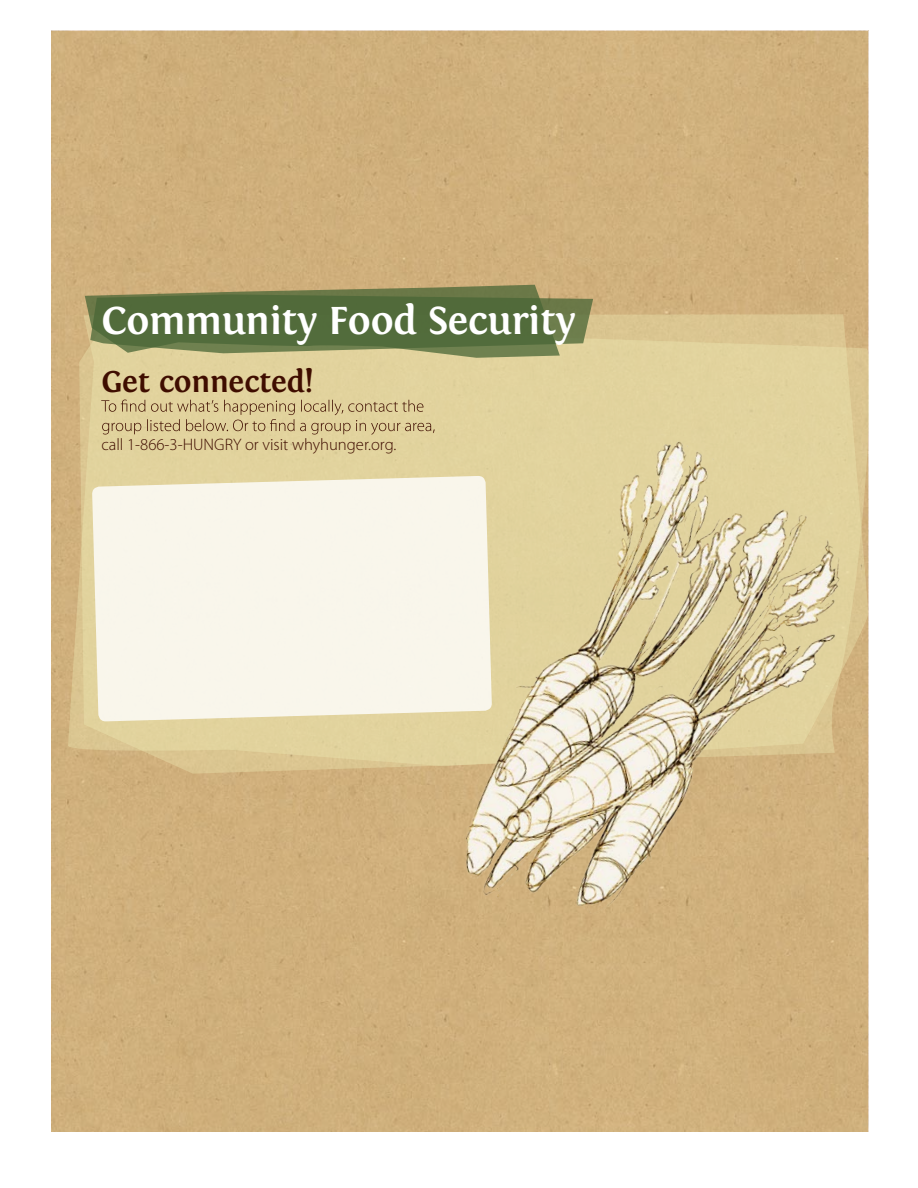
<style>
.page{position:relative;width:918px;height:1188px;background:#fff}
.page>*{position:absolute;margin:0;border:0;box-sizing:border-box;transform-origin:0 0}
.t1{font:700 40.8px "Fontin";letter-spacing:-.01em;color:#fff}
.t2{font:700 31.5px "Fontin";letter-spacing:-.01em;color:#3f0d00}
.t3{font:300 16.65px "Myriad Pro";color:#3f0d00}
</style>
<div class="page">
<div style="left:51px;top:31px;width:817px;height:1100px;background:#d0b07c"></div>
<svg style="left:68px;top:314px;width:800px;height:452px;background:#d4b884"></svg>
<svg style="left:79px;top:323px;width:789px;height:451px;background:#dfce99"></svg>
<svg style="left:85px;top:285px;width:508px;height:73px;background:#717f4e"></svg>
<svg style="left:101px;top:400px;width:238px;height:35px;background:#cfbc8b"></svg>
<div style="left:92px;top:476px;width:247px;height:246px;background:#f9f6eb"></div>
<img style="left:339px;top:395px;width:529px;height:556px">
<h1 class="t1" style="left:101px;top:298px;width:476px">Community Food Security</h1>
<h2 class="t2" style="left:101px;top:364px;width:214px">Get connected!</h2>
<p class="t3" style="left:101px;top:436px;width:297px">call 1-866-3-HUNGRY or visit whyhunger.org.</p>
</div>
